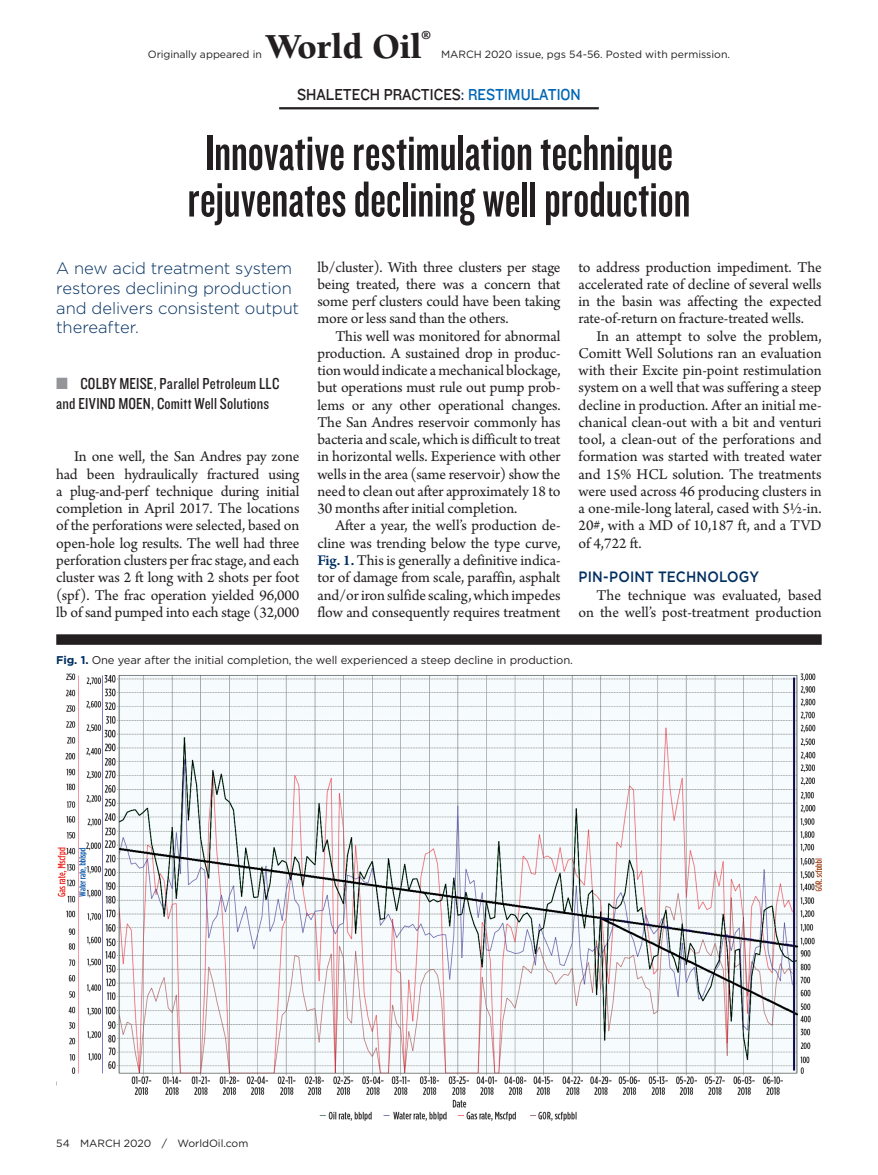
<style>
.page{position:relative;width:878px;height:1175px;background:#fff}
.page>*{position:absolute;margin:0;border:0;box-sizing:border-box;transform-origin:0 0}
.t1{font:52.5px/46.5px "Knockout 48 Featherweight";color:#231f20;text-align:center}
.t2{font:900 36px "Berkeley";letter-spacing:-.005em;color:#231f20}
.Deck{font:300 16.5px/19.8px "Gotham";letter-spacing:-.005em;color:#002e60}
.t3{font:16.5px/19.8px "Knockout 29 Junior Ltweight";letter-spacing:.01em;color:#231f20}
.t4{font:16.5px "Knockout 32 Junior Cruisewt";color:#231f20;scale:.85 1}
.Body_copy{font:15.75px/17.2px "Arno Pro";letter-spacing:-.005em;color:#231f20;text-align:justify}
.Subhead_1{font:500 15px "Gotham";letter-spacing:.01em;color:#002e60;scale:.9 1}
.t5{font:900 12.6px "Berkeley";color:#231f20}
.Cutline-Figures{font:11.25px "Gotham";letter-spacing:-.01em;color:#231f20}
.t6{font:10.5px "Gotham";letter-spacing:-.005em;color:#231f20}
.s1{color:#002e60}
.s2{color:#0166b3}
.s3{font-size:24px;color:#939598}
.s4{font-weight:600;color:#002e60}
.s5{font-weight:700;color:#002e60}
</style>
<div class="page">
<hr style="left:279px;top:107px;width:319px;height:2px;background:#231f20">
<div style="left:56px;top:634px;width:765px;height:11px;background:#231f20"></div>
<img style="left:57px;top:673px;width:764px;height:448px">
<p class="t2" style="left:266px;top:28px;width:157px">World Oil</p>
<p class="t5" style="left:421px;top:28px;width:12px">®</p>
<p class="t6" style="left:148px;top:48px;width:115px">Originally appeared in</p>
<p class="t6" style="left:441px;top:48px;width:290px">MARCH 2020 issue, pgs 54-56. Posted with permission.</p>
<p class="t4" style="left:297px;top:83px;width:335px">SHALETECH PRACTICES<span class="s1">:</span> <span class="s2">RESTIMULATION</span></p>
<h1 class="t1" style="left:187px;top:128px;width:504px">Innovative restimulation technique rejuvenates declining well production</h1>
<p class="Deck" style="left:56px;top:258px;width:244px">A new acid treatment system restores declining production and delivers consistent output thereafter.</p>
<p class="t3" style="left:56px;top:373px;width:224px"><span class="s3">ŝ</span> COLBY MEISE, Parallel Petroleum LLC and EIVIND MOEN, Comitt Well Solutions</p>
<p class="Body_copy" style="left:56px;top:449px;width:245px;text-indent:18px">In one well, the San Andres pay zone had been hydraulically fractured using a plug-and-perf technique during initial completion in April 2017. The locations of the perforations were selected, based on open-hole log results. The well had three perforation clusters per frac stage, and each cluster was 2 ft long with 2 shots per foot (spf). The frac operation yielded 96,000 lb of sand pumped into each stage (32,000</p>
<p class="Body_copy" style="left:317px;top:259px;width:245px">lb/cluster). With three clusters per stage being treated, there was a concern that some perf clusters could have been taking more or less sand than the others.</p>
<p class="Body_copy" style="left:317px;top:328px;width:245px;text-indent:18px">This well was monitored for abnormal production. A sustained drop in produc&shy;tion would indicate a mechanical blockage, but operations must rule out pump prob&shy;lems or any other operational changes.<br>The San Andres reservoir commonly has bacteria and scale, which is difficult to treat in horizontal wells. Experience with other wells in the area (same reservoir) show the need to clean out after approximately 18 to 30 months after initial completion.</p>
<p class="Body_copy" style="left:317px;top:518px;width:245px;text-indent:18px">After a year, the well’s production de&shy;cline was trending below the type curve, <span class="s4">Fig. 1.</span> This is generally a definitive indica&shy;tor of damage from scale, paraffin, asphalt and/or iron sulfide scaling, which impedes flow and consequently requires treatment</p>
<p class="Body_copy" style="left:578px;top:259px;width:245px">to address production impediment. The accelerated rate of decline of several wells in the basin was affecting the expected rate-of-return on fracture-treated wells.</p>
<p class="Body_copy" style="left:578px;top:328px;width:245px;text-indent:18px">In an attempt to solve the problem, Comitt Well Solutions ran an evaluation with their Excite pin-point restimulation system on a well that was suffering a steep decline in production. After an initial me&shy;chanical clean-out with a bit and venturi tool, a clean-out of the perforations and formation was started with treated water and 15% HCL solution. The treatments were used across 46 producing clusters in a one-mile-long lateral, cased with 5½-in.<br>20#, with a MD of 10,187 ft, and a TVD of 4,722 ft.</p>
<p class="Subhead_1" style="left:578px;top:567px;width:202px">PIN-POINT TECHNOLOGY</p>
<p class="Body_copy" style="left:578px;top:587px;width:245px;text-align:right">The technique was evaluated, based on the well’s post-treatment production</p>
<p class="Cutline-Figures" style="left:56px;top:653px;width:518px"><span class="s5">Fig. 1.</span> One year after the initial completion, the well experienced a steep decline in production.</p>
<p class="t6" style="left:56px;top:1136px;width:193px">54 MARCH 2020 / WorldOil.com</p>
</div>
